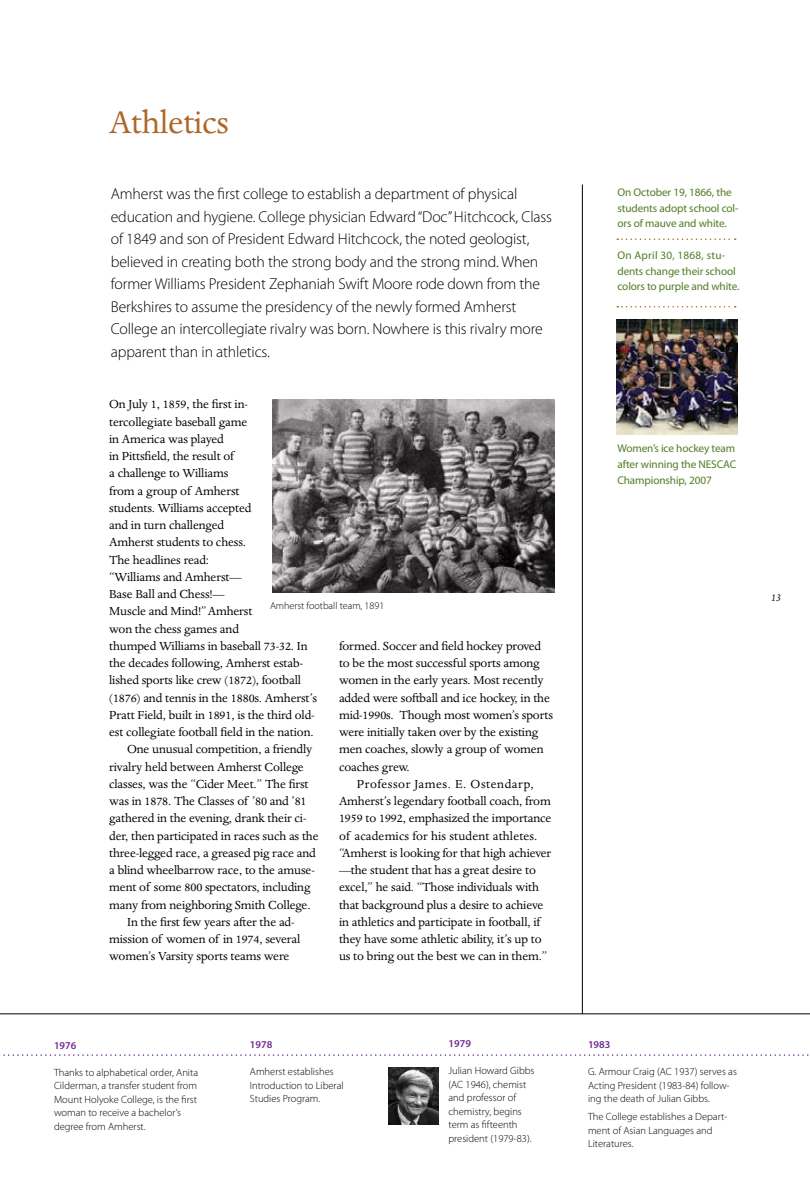
<style>
.page{position:relative;width:810px;height:1188px;background:#fff}
.page>*{position:absolute;margin:0;border:0;box-sizing:border-box;transform-origin:0 0}
.t1{font:36px "Dante";letter-spacing:-.01em;color:#ad6828}
.t2{font:300 15.75px/22.5px "Myriad Pro";letter-spacing:-.01em;color:#000}
.t3{font:13.5px/17.2px "Dante";letter-spacing:-.01em;color:#000}
.t4{font:italic 12px "Dante";color:#000}
.t5{font:11.25px/15.8px "Myriad Pro";letter-spacing:-.01em;color:#527d24}
.t6{font:300 10.5px/13.5px "Myriad Pro";color:#000}
.t7{font:600 10.5px "Myriad Pro";color:#702b90}
.t8{font:300 10.2px "Myriad Pro";color:#000}
</style>
<div class="page">
<hr style="left:0;top:1014px;width:810px;height:1px;background:#000">
<hr style="left:582px;top:184px;width:1px;height:830px;background:#000">
<svg style="left:0;top:1054px;width:809px;height:2px"></svg>
<svg style="left:617px;top:238px;width:119px;height:2px"></svg>
<img style="left:272px;top:399px;width:282px;height:193px">
<svg style="left:617px;top:306px;width:119px;height:2px"></svg>
<img style="left:389px;top:1068px;width:49px;height:56px">
<img style="left:616px;top:320px;width:122px;height:115px">
<h1 class="t1" style="left:109px;top:103px;width:121px">Athletics</h1>
<p class="t2" style="left:111px;top:183px;width:443px">Amherst was the first college to establish a department of physical education and hygiene. College physician Edward “Doc” Hitchcock, Class of 1849 and son of President Edward Hitchcock, the noted geologist, believed in creating both the strong body and the strong mind. When former Williams President Zephaniah Swift Moore rode down from the Berkshires to assume the presidency of the newly formed Amherst College an intercollegiate rivalry was born. Nowhere is this rivalry more apparent than in athletics.</p>
<p class="t3" style="left:109px;top:396px;width:140px">On July 1, 1859, the first in-</p>
<p class="t3" style="left:109px;top:413px;width:140px">tercollegiate baseball game</p>
<p class="t3" style="left:109px;top:431px;width:116px">in America was played</p>
<p class="t3" style="left:109px;top:448px;width:126px">in Pittsfield, the result of</p>
<p class="t3" style="left:109px;top:465px;width:121px">a challenge to Williams</p>
<p class="t3" style="left:109px;top:482px;width:132px">from a group of Amherst</p>
<p class="t3" style="left:109px;top:500px;width:144px">students. Williams accepted</p>
<p class="t3" style="left:109px;top:517px;width:116px">and in turn challenged</p>
<p class="t3" style="left:109px;top:534px;width:138px">Amherst students to chess.</p>
<p class="t3" style="left:109px;top:551px;width:101px">The headlines read:</p>
<p class="t3" style="left:109px;top:569px;width:134px">“Williams and Amherst—</p>
<p class="t3" style="left:109px;top:586px;width:117px">Base Ball and Chess!—</p>
<p class="t3" style="left:109px;top:603px;width:145px">Muscle and Mind!” Amherst</p>
<p class="t3" style="left:109px;top:620px;width:131px">won the chess games and</p>
<p class="t3" style="left:109px;top:638px;width:200px">thumped Williams in baseball 73-32. In</p>
<p class="t3" style="left:109px;top:655px;width:195px">the decades following, Amherst estab-</p>
<p class="t3" style="left:109px;top:672px;width:193px">lished sports like crew (1872), football</p>
<p class="t3" style="left:109px;top:689px;width:209px">(1876) and tennis in the 1880s. Amherst’s</p>
<p class="t3" style="left:109px;top:707px;width:207px">Pratt Field, built in 1891, is the third old-</p>
<p class="t3" style="left:109px;top:724px;width:206px">est collegiate football field in the nation.</p>
<p class="t3" style="left:127px;top:741px;width:187px">One unusual competition, a friendly</p>
<p class="t3" style="left:109px;top:758px;width:196px">rivalry held between Amherst College</p>
<p class="t3" style="left:109px;top:776px;width:201px">classes, was the “Cider Meet.” The first</p>
<p class="t3" style="left:109px;top:793px;width:199px">was in 1878. The Classes of ’80 and ’81</p>
<p class="t3" style="left:109px;top:810px;width:199px">gathered in the evening, drank their ci-</p>
<p class="t3" style="left:109px;top:827px;width:211px">der, then participated in races such as the</p>
<p class="t3" style="left:109px;top:845px;width:208px">three-legged race, a greased pig race and</p>
<p class="t3" style="left:109px;top:862px;width:207px">a blind wheelbarrow race, to the amuse-</p>
<p class="t3" style="left:109px;top:879px;width:203px">ment of some 800 spectators, including</p>
<p class="t3" style="left:109px;top:896px;width:203px">many from neighboring Smith College.</p>
<p class="t3" style="left:127px;top:914px;width:169px">In the first few years after the ad-</p>
<p class="t3" style="left:109px;top:931px;width:193px">mission of women of in 1974, several</p>
<p class="t3" style="left:109px;top:948px;width:182px">women’s Varsity sports teams were</p>
<p class="t8" style="left:270px;top:600px;width:116px">Amherst football team, 1891</p>
<p class="t3" style="left:339px;top:638px;width:216px">formed. Soccer and field hockey proved to be the most successful sports among women in the early years. Most recently added were softball and ice hockey, in the mid-1990s. Though most women’s sports were initially taken over by the existing men coaches, slowly a group of women coaches grew.</p>
<p class="t3" style="left:339px;top:776px;width:214px;text-indent:18px">Professor James. E. Ostendarp, Amherst’s legendary football coach, from 1959 to 1992, emphasized the importance of academics for his student athletes. “Amherst is looking for that high achiever —the student that has a great desire to excel,” he said. “Those individuals with that background plus a desire to achieve in athletics and participate in football, if they have some athletic ability, it’s up to us to bring out the best we can in them.”</p>
<p class="t7" style="left:54px;top:1039px;width:24px">1976</p>
<p class="t6" style="left:54px;top:1065px;width:146px">Thanks to alphabetical order, Anita<br>Cilderman, a transfer student from<br>Mount Holyoke College, is the first woman to receive a bachelor’s degree from Amherst.</p>
<p class="t7" style="left:250px;top:1038px;width:24px">1978</p>
<p class="t6" style="left:250px;top:1065px;width:95px">Amherst establishes<br>Introduction to Liberal<br>Studies Program.</p>
<p class="t7" style="left:448px;top:1037px;width:24px">1979</p>
<p class="t6" style="left:448px;top:1064px;width:88px">Julian Howard Gibbs (AC 1946), chemist and professor of chemistry, begins term as fifteenth president (1979-83).</p>
<p class="t5" style="left:617px;top:184px;width:123px">On October 19, 1866, the students adopt school col&shy;ors of mauve and white.</p>
<p class="t5" style="left:617px;top:247px;width:124px">On April 30, 1868, stu&shy;dents change their school colors to purple and white.</p>
<p class="t5" style="left:617px;top:441px;width:120px;text-align:justify">Women’s ice hockey team after winning the NESCAC Championship, 2007</p>
<p class="t4" style="left:771px;top:591px;width:12px">13</p>
<p class="t7" style="left:588px;top:1038px;width:24px">1983</p>
<p class="t6" style="left:588px;top:1065px;width:150px">G. Armour Craig (AC 1937) serves as<br>Acting President (1983-84) follow&shy;ing the death of Julian Gibbs.</p>
<p class="t6" style="left:588px;top:1110px;width:141px">The College establishes a Depart&shy;ment of Asian Languages and<br>Literatures.</p>
</div>
